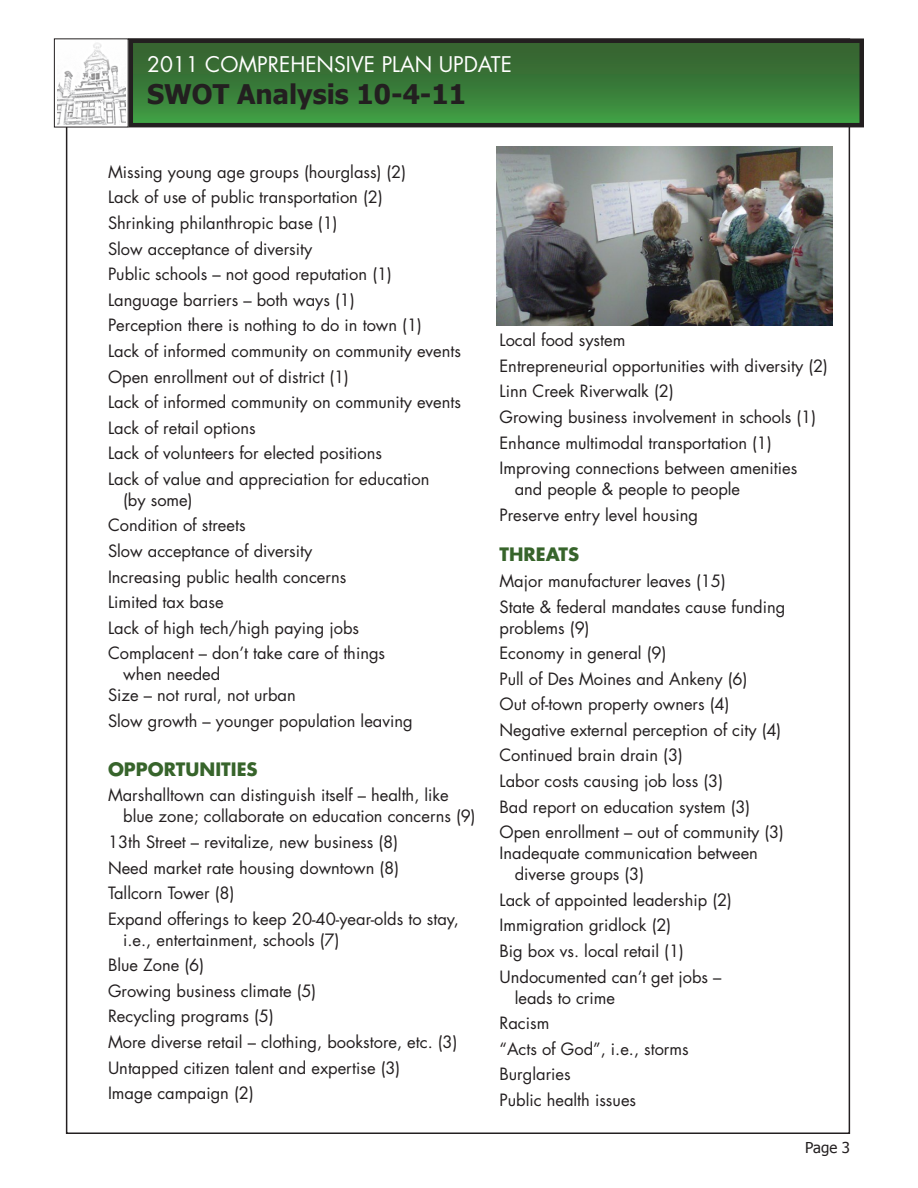
<style>
.page{position:relative;width:918px;height:1188px;background:#fff}
.page>*{position:absolute;margin:0;border:0;box-sizing:border-box;transform-origin:0 0}
.t1{font:700 27px "Tahoma";color:#231f20}
.t2{font:21px "Futura Std";color:#fff}
.t3{font:700 18px "Futura Std";color:#37642b}
.t4{font:16.5px/25.7px "Futura Std";color:#231f20}
.t5{font:15px "Tahoma";color:#231f20}
</style>
<div class="page">
<div style="left:54px;top:39px;width:74px;height:88px;background:linear-gradient(to bottom,#fff,#fff)"></div>
<div style="left:54px;top:38px;width:75px;height:89px;border:1px solid #231f20"></div>
<div style="left:131px;top:41px;width:731px;height:84px;background:linear-gradient(to bottom,#355b2e,#3f9c44)"></div>
<div style="left:129px;top:38px;width:735px;height:89px;border:4px solid #231f20"></div>
<img style="left:57px;top:38px;width:69px;height:86px">
<img style="left:496px;top:147px;width:336px;height:179px">
<p class="t2" style="left:147px;top:51px;width:366px">2011 COMPREHENSIVE PLAN UPDATE</p>
<h1 class="t1" style="left:147px;top:76px;width:320px">SWOT Analysis 10-4-11</h1>
<p class="t4" style="left:108px;top:159px;width:355px">Missing young age groups (hourglass) (2)<br>Lack of use of public transportation (2)<br>Shrinking philanthropic base (1)<br>Slow acceptance of diversity<br>Public schools – not good reputation (1)<br>Language barriers – both ways (1)<br>Perception there is nothing to do in town (1)<br>Lack of informed community on community events Open enrollment out of district (1)<br>Lack of informed community on community events Lack of retail options<br>Lack of volunteers for elected positions<br>Lack of value and appreciation for education</p>
<p class="t4" style="left:108px;top:487px;width:279px;text-indent:15px">(by some)<br>Condition of streets<br>Slow acceptance of diversity<br>Increasing public health concerns<br>Limited tax base<br>Lack of high tech/high paying jobs<br>Complacent – don’t take care of things</p>
<p class="t4" style="left:108px;top:664px;width:189px;line-height:21px;text-indent:15px">when needed<br>Size – not rural, not urban</p>
<p class="t4" style="left:108px;top:708px;width:306px">Slow growth – younger population leaving</p>
<p class="t3" style="left:108px;top:757px;width:151px">OPPORTUNITIES</p>
<p class="t4" style="left:123px;top:785px;width:354px;line-height:21px;text-indent:-15px">Marshalltown can distinguish itself – health, like blue zone; collaborate on education concerns (9)</p>
<p class="t4" style="left:108px;top:829px;width:352px">13th Street – revitalize, new business (8)<br>Need market rate housing downtown (8)<br>Tallcorn Tower (8)<br>Expand offerings to keep 20-40-year-olds to stay,</p>
<p class="t4" style="left:108px;top:927px;width:351px;text-indent:15px">i.e., entertainment, schools (7)<br>Blue Zone (6)<br>Growing business climate (5)<br>Recycling programs (5)<br>More diverse retail – clothing, bookstore, etc. (3)<br>Untapped citizen talent and expertise (3)<br>Image campaign (2)</p>
<p class="t4" style="left:499px;top:328px;width:330px">Local food system<br>Entrepreneurial opportunities with diversity (2)<br>Linn Creek Riverwalk (2)<br>Growing business involvement in schools (1)<br>Enhance multimodal transportation (1)<br>Improving connections between amenities</p>
<p class="t4" style="left:499px;top:477px;width:242px;text-indent:15px">and people &amp; people to people<br>Preserve entry level housing</p>
<p class="t3" style="left:500px;top:543px;width:81px">THREATS</p>
<p class="t4" style="left:500px;top:568px;width:287px">Major manufacturer leaves (15)<br>State &amp; federal mandates cause funding</p>
<p class="t4" style="left:500px;top:615px;width:286px">problems (9)<br>Economy in general (9)<br>Pull of Des Moines and Ankeny (6)<br>Out of-town property owners (4)<br>Negative external perception of city (4)<br>Continued brain drain (3)<br>Labor costs causing job loss (3)<br>Bad report on education system (3)<br>Open enrollment – out of community (3)</p>
<p class="t4" style="left:515px;top:843px;width:245px;line-height:21px;text-indent:-15px">Inadequate communication between diverse groups (3)</p>
<p class="t4" style="left:500px;top:887px;width:234px">Lack of appointed leadership (2)<br>Immigration gridlock (2)<br>Big box vs. local retail (1)<br>Undocumented can’t get jobs –</p>
<p class="t4" style="left:500px;top:985px;width:191px;text-indent:15px">leads to crime<br>Racism<br>“Acts of God”, i.e., storms<br>Burglaries<br>Public health issues</p>
<p class="t5" style="left:805px;top:1137px;width:46px">Page 3</p>
</div>
